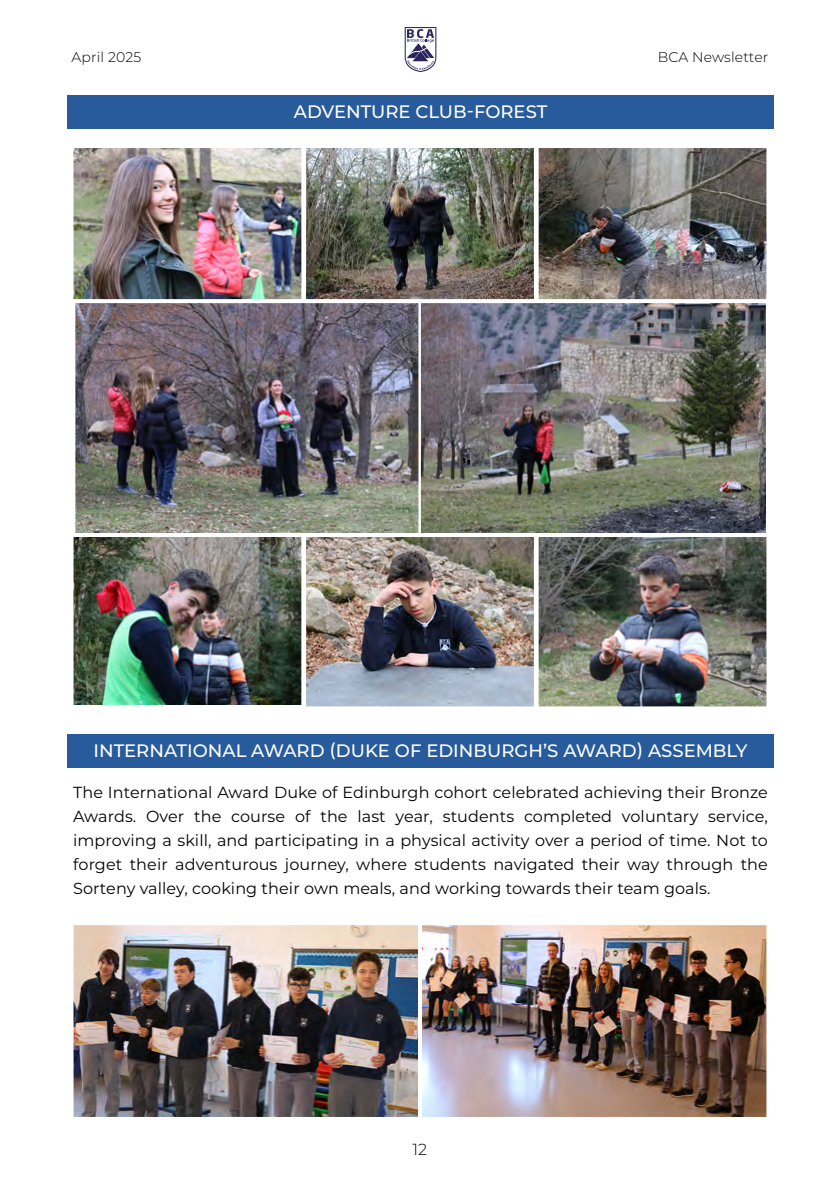
<style>
.page{position:relative;width:840px;height:1191px;background:#fff}
.page>*{position:absolute;margin:0;border:0;box-sizing:border-box;transform-origin:0 0}
.t1{font:500 18px "Montserrat";color:#fff}
.t2{font:16px/24px "Montserrat";letter-spacing:.005em;color:#020203;text-align:justify}
.t3{font:300 16px "Montserrat";color:#000}
.t4{font:300 14px "Montserrat";letter-spacing:.01em;color:#000}
</style>
<div class="page">
<svg style="left:404px;top:27px;width:32px;height:45px"></svg>
<img style="left:74px;top:926px;width:343px;height:190px">
<div style="left:71px;top:923px;width:349px;height:196px;border:2px solid #fff"></div>
<img style="left:423px;top:926px;width:342px;height:190px">
<div style="left:420px;top:923px;width:348px;height:196px;border:2px solid #fff"></div>
<div style="left:67px;top:95px;width:706px;height:33px;background:#275b9b"></div>
<div style="left:67px;top:734px;width:706px;height:33px;background:#275b9b"></div>
<img style="left:307px;top:538px;width:225px;height:167px">
<div style="left:304px;top:535px;width:231px;height:173px;border:2px solid #fff"></div>
<img style="left:74px;top:538px;width:226px;height:167px">
<div style="left:71px;top:535px;width:232px;height:173px;border:2px solid #fff"></div>
<img style="left:307px;top:149px;width:225px;height:149px">
<div style="left:304px;top:146px;width:231px;height:155px;border:2px solid #fff"></div>
<img style="left:539px;top:538px;width:226px;height:167px">
<div style="left:536px;top:535px;width:232px;height:173px;border:2px solid #fff"></div>
<img style="left:76px;top:304px;width:688px;height:228px">
<div style="left:73px;top:301px;width:347px;height:234px;border:2px solid #fff"></div>
<img style="left:539px;top:149px;width:226px;height:149px">
<div style="left:536px;top:146px;width:232px;height:155px;border:2px solid #fff"></div>
<div style="left:418px;top:301px;width:349px;height:234px;border:2px solid #fff"></div>
<img style="left:74px;top:149px;width:226px;height:149px">
<div style="left:71px;top:146px;width:232px;height:155px;border:2px solid #fff"></div>
<p class="t4" style="left:71px;top:48px;width:71px">April 2025</p>
<p class="t4" style="left:657px;top:48px;width:112px">BCA Newsletter</p>
<p class="t1" style="left:294px;top:99px;width:255px">ADVENTURE CLUB-FOREST</p>
<p class="t1" style="left:93px;top:738px;width:655px">INTERNATIONAL AWARD (DUKE OF EDINBURGH’S AWARD) ASSEMBLY</p>
<p class="t2" style="left:73px;top:780px;width:695px">The International Award Duke of Edinburgh cohort celebrated achieving their Bronze Awards. Over the course of the last year, students completed voluntary service, improving a skill, and participating in a physical activity over a period of time. Not to forget their adventurous journey, where students navigated their way through the Sorteny valley, cooking their own meals, and working towards their team goals.</p>
<p class="t3" style="left:412px;top:1138px;width:16px">12</p>
</div>
